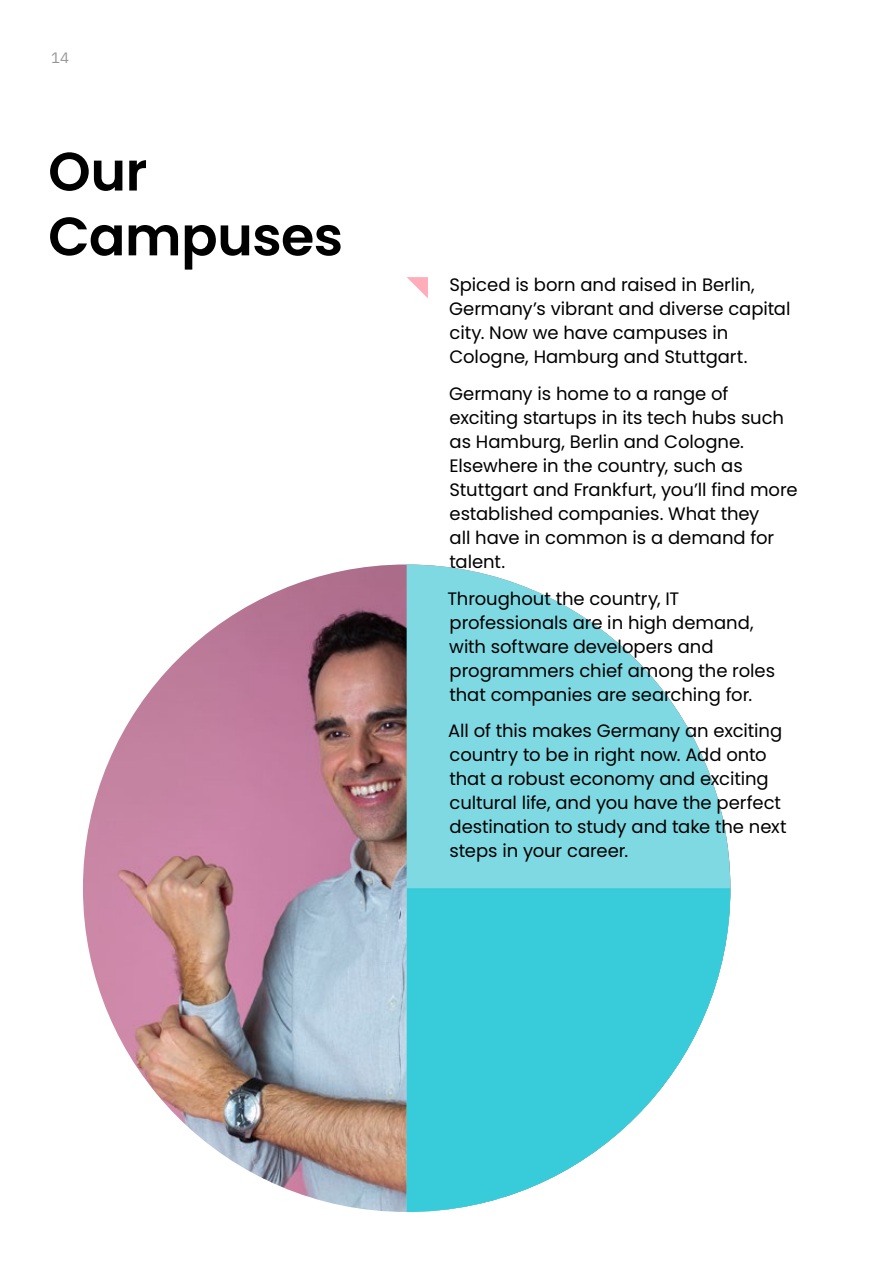
<style>
.page{position:relative;width:893px;height:1263px;background:#fff}
.page>*{position:absolute;margin:0;border:0;box-sizing:border-box;transform-origin:0 0}
.t1{font:600 54px/64.8px "Poppins";letter-spacing:-.01em;color:#000}
.t2{font:18px/24px "Poppins";letter-spacing:-.005em;color:#000}
.t3{font:15px "IBM Plex Mono";color:#969696}
</style>
<div class="page">
<img style="left:83px;top:564px;width:647px;height:648px;border-radius:324px">
<svg style="left:407px;top:564px;width:323px;height:324px;fill:#7fd9e2"></svg>
<svg style="left:407px;top:888px;width:323px;height:324px;fill:#38ccda"></svg>
<svg style="left:407px;top:277px;width:21px;height:21px"></svg>
<p class="t3" style="left:51px;top:46px;width:19px">14</p>
<h1 class="t1" style="left:48px;top:139px;width:296px">Our<br>Campuses</h1>
<p class="t2" style="left:449px;top:273px;width:343px">Spiced is born and raised in Berlin, Germany’s vibrant and diverse capital city. Now we have campuses in Cologne, Hamburg and Stuttgart.</p>
<p class="t2" style="left:449px;top:382px;width:350px">Germany is home to a range of exciting startups in its tech hubs such as Hamburg, Berlin and Cologne.<br>Elsewhere in the country, such as<br>Stuttgart and Frankfurt, you’ll find more established companies. What they<br>all have in common is a demand for talent.</p>
<p class="t2" style="left:447px;top:586px;width:329px">Throughout the country, IT professionals are in high demand, with software developers and programmers chief among the roles that companies are searching for.</p>
<p class="t2" style="left:448px;top:719px;width:340px">All of this makes Germany an exciting country to be in right now. Add onto that a robust economy and exciting cultural life, and you have the perfect destination to study and take the next steps in your career.</p>
</div>
